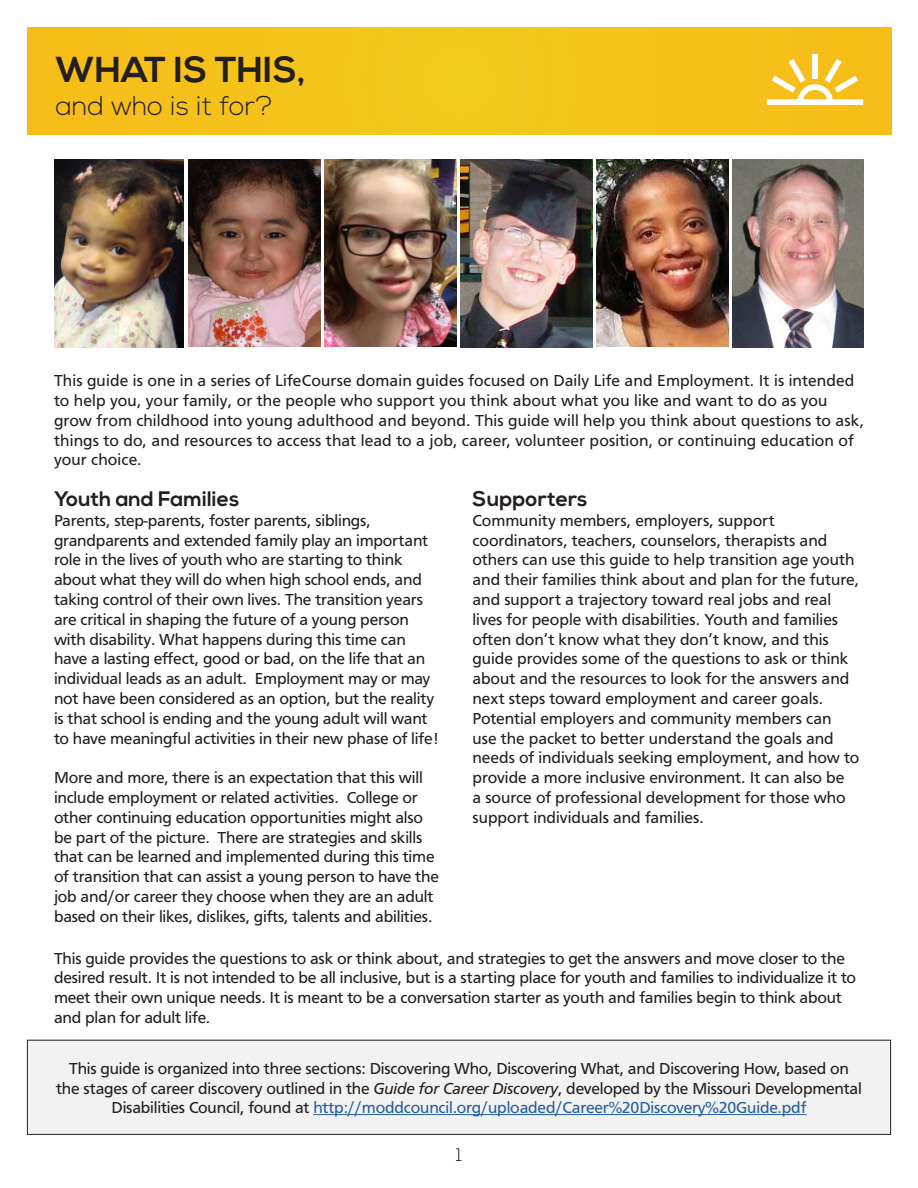
<style>
.page{position:relative;width:918px;height:1188px;background:#fff}
.page>*{position:absolute;margin:0;border:0;box-sizing:border-box;transform-origin:0 0}
.t1{font:700 36px "Nexa";color:#241f1f}
.t2{font:300 27px "Nexa";color:#241f1f}
.t3{font:700 21px "Nexa";color:#241f1f}
.t4{font:300 18px "Nexa";color:#241f1f}
.t5{font:16.5px/19.8px "Carto Gothic Std";letter-spacing:-.01em;color:#241f1f}
.t6{font:16.5px/19.8px "Carto Gothic Std";letter-spacing:.01em;color:#241f1f}
.s1{font-style:italic}
.s2{color:#255fa0}
</style>
<div class="page">
<div style="left:27px;top:27px;width:865px;height:108px;background:#f4c21b"></div>
<div style="left:812px;top:54px;width:6px;height:24px;background:#fff"></div>
<svg style="left:767px;top:59px;width:96px;height:46px"></svg>
<img style="left:54px;top:160px;width:130px;height:187px">
<img style="left:460px;top:160px;width:132px;height:187px">
<img style="left:732px;top:160px;width:132px;height:187px">
<img style="left:325px;top:160px;width:131px;height:187px">
<img style="left:189px;top:160px;width:132px;height:187px">
<img style="left:596px;top:160px;width:132px;height:187px">
<div style="left:27px;top:1040px;width:864px;height:94px;background:#f2f2f2"></div>
<hr style="left:313px;top:1114px;width:494px;height:1px;background:#255fa0">
<div style="left:27px;top:1040px;width:864px;height:95px;border:1px solid #241f1f"></div>
<h1 class="t1" style="left:56px;top:49px;width:252px">WHAT IS THIS,</h1>
<h2 class="t2" style="left:56px;top:90px;width:219px">and who is it for?</h2>
<p class="t6" style="left:54px;top:371px;width:812px">This guide is one in a series of LifeCourse domain guides focused on Daily Life and Employment. It is intended to help you, your family, or the people who support you think about what you like and want to do as you grow from childhood into young adulthood and beyond. This guide will help you think about questions to ask, things to do, and resources to access that lead to a job, career, volunteer position, or continuing education of your choice.</p>
<p class="t3" style="left:54px;top:487px;width:187px">Youth and Families</p>
<p class="t5" style="left:54px;top:510px;width:386px">Parents, step-parents, foster parents, siblings, grandparents and extended family play an important role in the lives of youth who are starting to think about what they will do when high school ends, and taking control of their own lives. The transition years are critical in shaping the future of a young person with disability. What happens during this time can have a lasting effect, good or bad, on the life that an individual leads as an adult. Employment may or may not have been considered as an option, but the reality is that school is ending and the young adult will want to have meaningful activities in their new phase of life!</p>
<p class="t5" style="left:54px;top:768px;width:387px">More and more, there is an expectation that this will include employment or related activities. College or other continuing education opportunities might also be part of the picture. There are strategies and skills that can be learned and implemented during this time of transition that can assist a young person to have the job and/or career they choose when they are an adult based on their likes, dislikes, gifts, talents and abilities.</p>
<p class="t3" style="left:472px;top:487px;width:117px">Supporters</p>
<p class="t5" style="left:472px;top:510px;width:388px">Community members, employers, support coordinators, teachers, counselors, therapists and others can use this guide to help transition age youth and their families think about and plan for the future, and support a trajectory toward real jobs and real lives for people with disabilities. Youth and families often don’t know what they don’t know, and this guide provides some of the questions to ask or think about and the resources to look for the answers and next steps toward employment and career goals.<br>Potential employers and community members can use the packet to better understand the goals and needs of individuals seeking employment, and how to provide a more inclusive environment. It can also be<br>a source of professional development for those who support individuals and families.</p>
<p class="t5" style="left:54px;top:948px;width:804px">This guide provides the questions to ask or think about, and strategies to get the answers and move closer to the desired result. It is not intended to be all inclusive, but is a starting place for youth and families to individualize it to meet their own unique needs. It is meant to be a conversation starter as youth and families begin to think about and plan for adult life.</p>
<p class="t5" style="left:56px;top:1058px;width:807px;text-align:center">This guide is organized into three sections: Discovering Who, Discovering What, and Discovering How, based on the stages of career discovery outlined in the <span class="s1">Guide for Career Discovery</span>, developed by the Missouri Developmental<br>Disabilities Council, found at <span class="s2">http://moddcouncil.org/uploaded/Career%20Discovery%20Guide.pdf</span></p>
<p class="t4" style="left:456px;top:1144px;width:7px">1</p>
</div>
